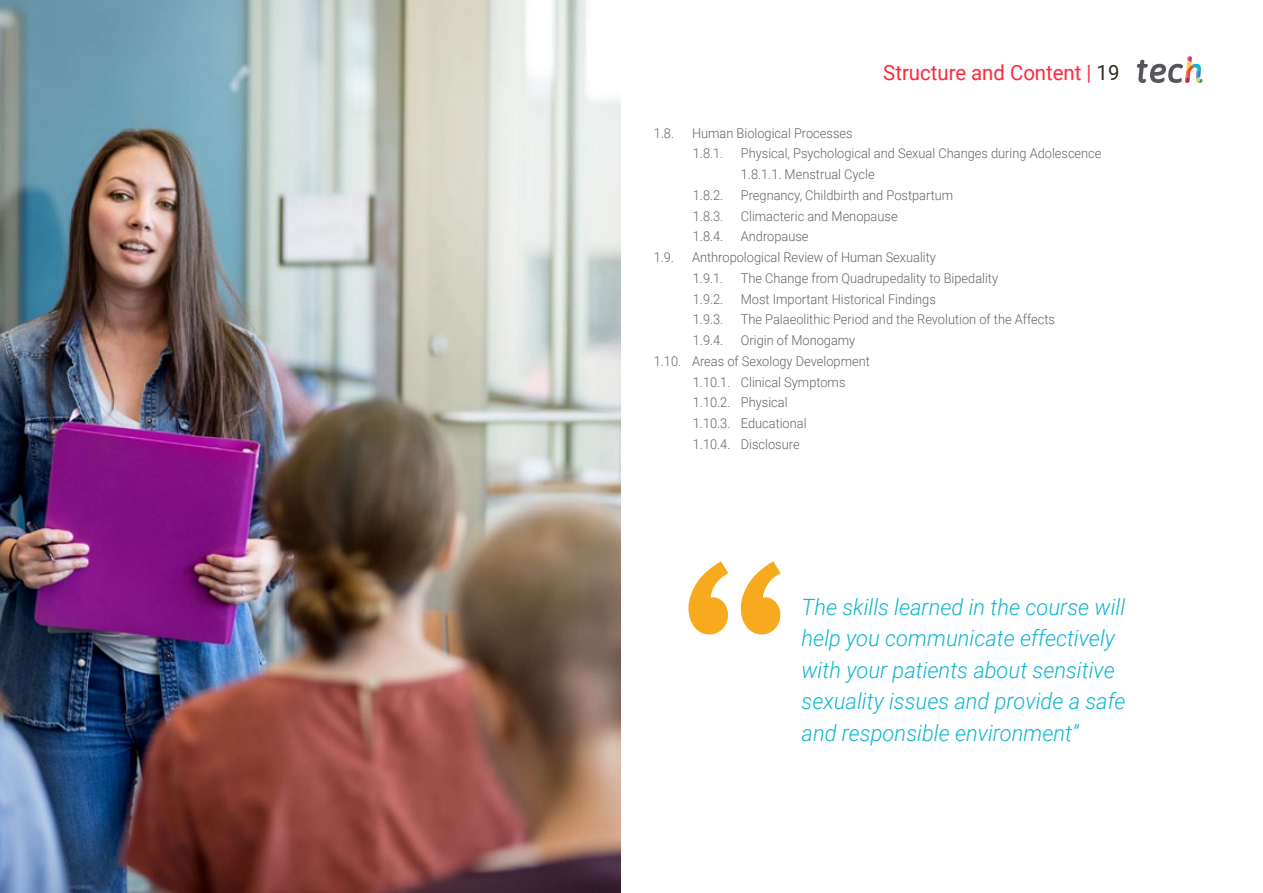
<style>
.page{position:relative;width:1263px;height:893px;background:#fff}
.page>*{position:absolute;margin:0;border:0;box-sizing:border-box;transform-origin:0 0}
.t1{font:italic 300 22.5px/31.5px "Roboto";color:#0fb6cf}
.t2{font:21px "Roboto";color:#ff293a}
.t3{font:300 13.5px/20.7px "Roboto";color:#61646a;scale:.95 1}
.s1{color:#312e20}
</style>
<div class="page">
<img style="left:0;top:0;width:621px;height:893px">
<svg style="left:688px;top:561px;width:93px;height:73px"></svg>
<svg style="left:1137px;top:56px;width:65px;height:27px"></svg>
<h2 class="t2" style="left:883px;top:57px;width:238px">Structure and Content | <span class="s1">19</span></h2>
<p class="t3" style="left:654px;top:122px;width:23px">1.8.</p>
<p class="t3" style="left:692px;top:122px;width:170px">Human Biological Processes<br>1.8.1.</p>
<p class="t3" style="left:741px;top:143px;width:381px">Physical, Psychological and Sexual Changes during Adolescence<br>1.8.1.1. Menstrual Cycle</p>
<p class="t3" style="left:693px;top:184px;width:34px">1.8.2.</p>
<p class="t3" style="left:741px;top:184px;width:225px">Pregnancy, Childbirth and Postpartum</p>
<p class="t3" style="left:693px;top:205px;width:34px">1.8.3.</p>
<p class="t3" style="left:741px;top:205px;width:167px">Climacteric and Menopause</p>
<p class="t3" style="left:693px;top:226px;width:34px">1.8.4.</p>
<p class="t3" style="left:741px;top:226px;width:73px">Andropause</p>
<p class="t3" style="left:654px;top:247px;width:23px">1.9.</p>
<p class="t3" style="left:692px;top:247px;width:258px">Anthropological Review of Human Sexuality<br>1.9.1.</p>
<p class="t3" style="left:741px;top:267px;width:272px">The Change from Quadrupedality to Bipedality</p>
<p class="t3" style="left:693px;top:288px;width:34px">1.9.2.</p>
<p class="t3" style="left:741px;top:288px;width:207px">Most Important Historical Findings</p>
<p class="t3" style="left:693px;top:309px;width:34px">1.9.3.</p>
<p class="t3" style="left:741px;top:309px;width:332px">The Palaeolithic Period and the Revolution of the Affects</p>
<p class="t3" style="left:693px;top:330px;width:34px">1.9.4.</p>
<p class="t3" style="left:741px;top:330px;width:122px">Origin of Monogamy</p>
<p class="t3" style="left:654px;top:350px;width:229px">1.10. Areas of Sexology Development</p>
<p class="t3" style="left:693px;top:371px;width:162px">1.10.1. Clinical Symptoms</p>
<p class="t3" style="left:693px;top:392px;width:101px">1.10.2. Physical</p>
<p class="t3" style="left:693px;top:413px;width:121px">1.10.3. Educational</p>
<p class="t3" style="left:693px;top:433px;width:114px">1.10.4. Disclosure</p>
<h1 class="t1" style="left:801px;top:590px;width:325px">The skills learned in the course will help you communicate effectively with your patients about sensitive sexuality issues and provide a safe and responsible environment”</h1>
</div>
